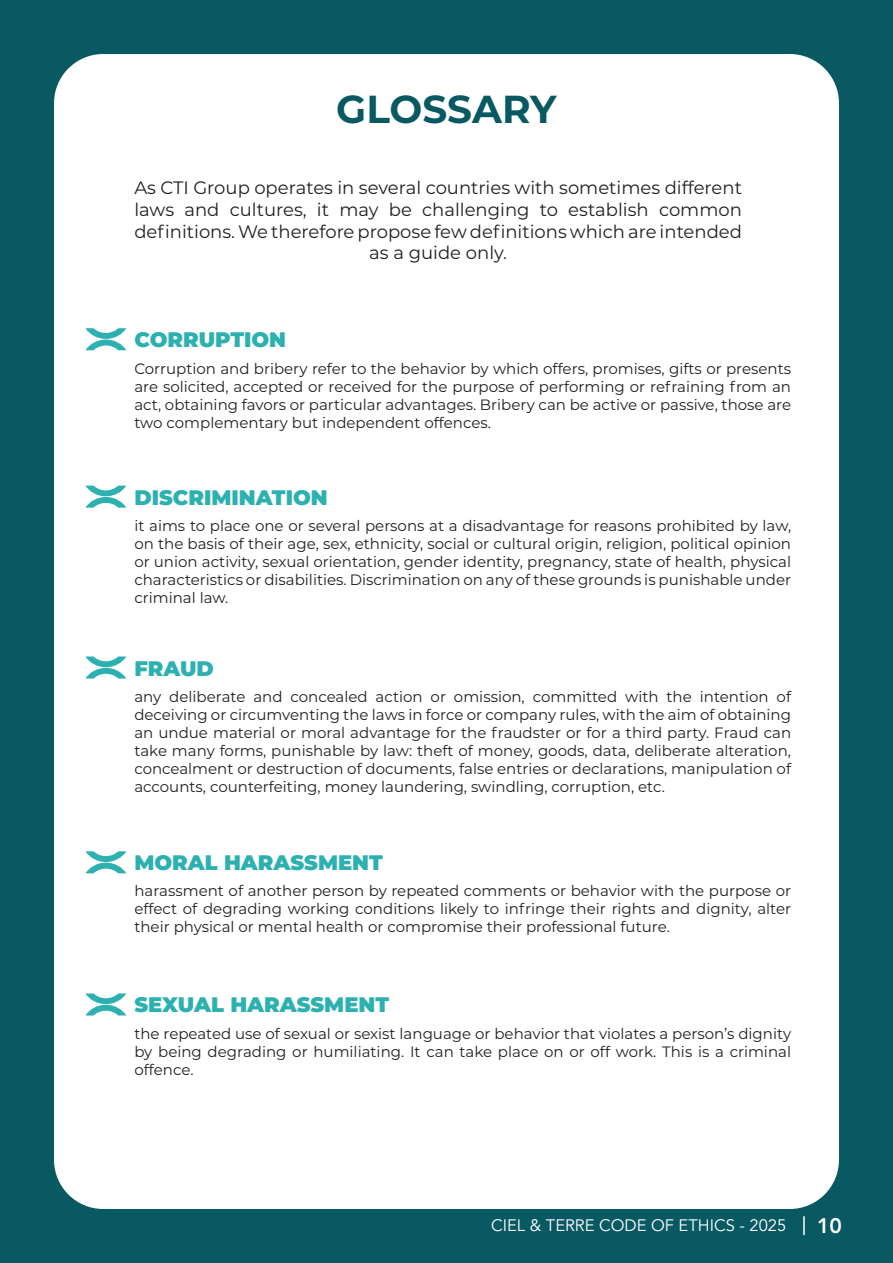
<style>
.page{position:relative;width:893px;height:1263px;background:#095963}
.page>*{position:absolute;margin:0;border:0;box-sizing:border-box;transform-origin:0 0}
.t1{font:700 39px "Montserrat";color:#095963}
.t2{font:900 21px "Montserrat";color:#2db1b0}
.t3{font:800 21px "Avenir LT Std";color:#fff}
.t4{font:18px/21.6px "Montserrat";color:#231f20;text-align:center}
.t5{font:16.5px "Avenir LT Std";color:#fff}
.t6{font:15px/18px "Montserrat";color:#231f20;text-align:justify}
</style>
<div class="page">
<div style="left:54px;top:54px;width:785px;height:1155px;background:#fff;border-radius:49px"></div>
<svg style="left:85px;top:328px;width:41px;height:22px"></svg>
<svg style="left:85px;top:486px;width:41px;height:22px"></svg>
<svg style="left:85px;top:656px;width:41px;height:22px"></svg>
<svg style="left:85px;top:851px;width:41px;height:22px"></svg>
<svg style="left:85px;top:993px;width:41px;height:22px"></svg>
<svg style="left:803px;top:1216px;width:2px;height:19px"></svg>
<p class="t1" style="left:336px;top:81px;width:222px">GLOSSARY</p>
<p class="t4" style="left:134px;top:176px;width:609px">As CTI Group operates in several countries with sometimes different laws and cultures, it may be challenging to establish common definitions. We therefore propose few definitions which are intended as a guide only.</p>
<p class="t2" style="left:134px;top:324px;width:153px">CORRUPTION</p>
<p class="t6" style="left:134px;top:359px;width:658px">Corruption and bribery refer to the behavior by which offers, promises, gifts or presents are solicited, accepted or received for the purpose of performing or refraining from an act, obtaining favors or particular advantages. Bribery can be active or passive, those are two complementary but independent offences.</p>
<p class="t2" style="left:134px;top:482px;width:195px">DISCRIMINATION</p>
<p class="t6" style="left:134px;top:516px;width:658px">it aims to place one or several persons at a disadvantage for reasons prohibited by law, on the basis of their age, sex, ethnicity, social or cultural origin, religion, political opinion or union activity, sexual orientation, gender identity, pregnancy, state of health, physical characteristics or disabilities. Discrimination on any of these grounds is punishable under criminal law.</p>
<p class="t2" style="left:134px;top:652px;width:81px">FRAUD</p>
<p class="t6" style="left:134px;top:687px;width:658px">any deliberate and concealed action or omission, committed with the intention of deceiving or circumventing the laws in force or company rules, with the aim of obtaining an undue material or moral advantage for the fraudster or for a third party. Fraud can take many forms, punishable by law: theft of money, goods, data, deliberate alteration, concealment or destruction of documents, false entries or declarations, manipulation of accounts, counterfeiting, money laundering, swindling, corruption, etc.</p>
<p class="t2" style="left:134px;top:847px;width:250px">MORAL HARASSMENT</p>
<p class="t6" style="left:134px;top:881px;width:658px">harassment of another person by repeated comments or behavior with the purpose or effect of degrading working conditions likely to infringe their rights and dignity, alter their physical or mental health or compromise their professional future.</p>
<p class="t2" style="left:134px;top:989px;width:256px">SEXUAL HARASSMENT</p>
<p class="t6" style="left:134px;top:1024px;width:658px">the repeated use of sexual or sexist language or behavior that violates a person’s dignity by being degrading or humiliating. It can take place on or off work. This is a criminal offence.</p>
<p class="t5" style="left:491px;top:1216px;width:297px">CIEL &amp; TERRE CODE OF ETHICS - 2025</p>
<p class="t3" style="left:817px;top:1213px;width:26px">10</p>
</div>
